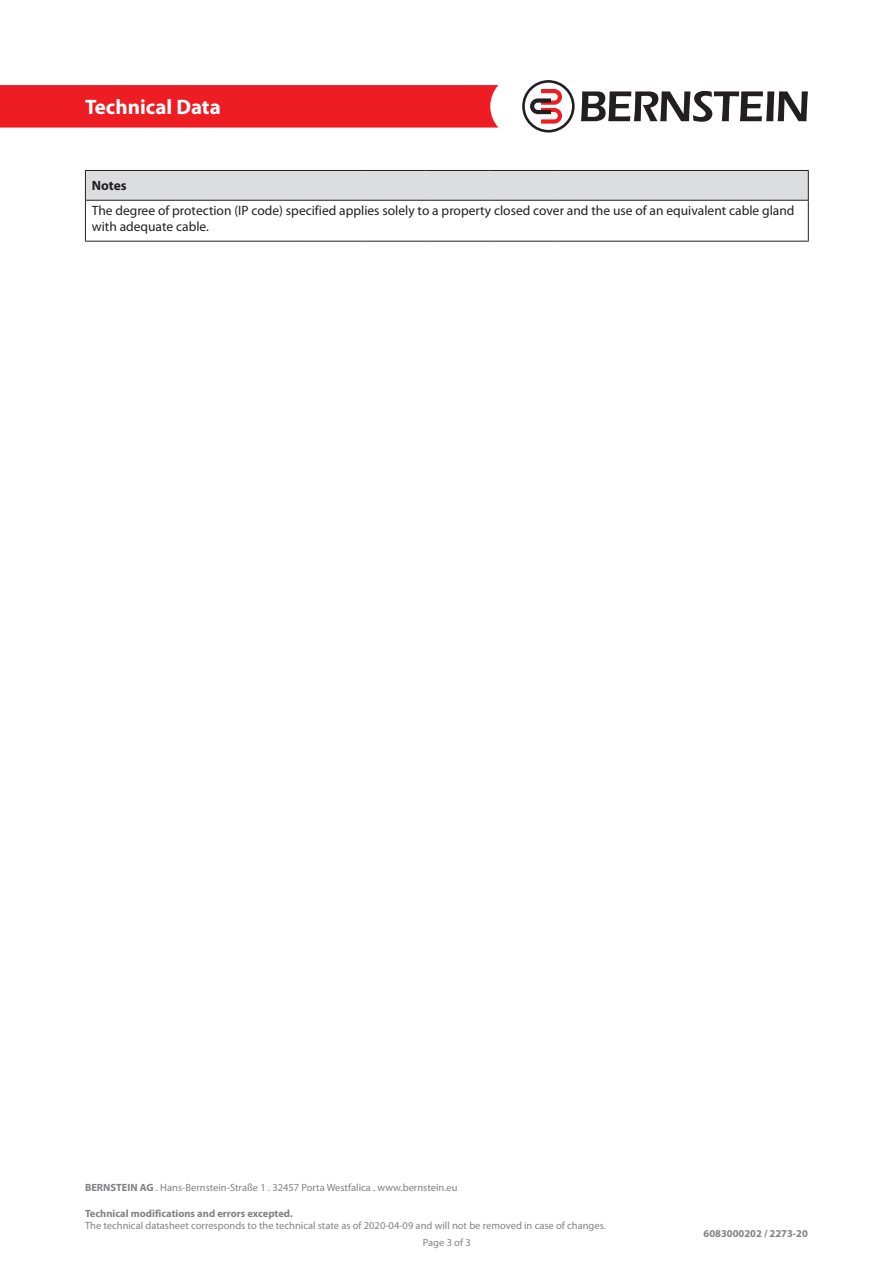
<style>
.page{position:relative;width:893px;height:1263px;background:#fff}
.page>*{position:absolute;margin:0;border:0;box-sizing:border-box;transform-origin:0 0}
.t1{font:700 21px "Myriad Pro";color:#fff}
.t2{font:13.5px/16.2px "Myriad Pro";color:#231f20}
.t3{font:700 13.5px "Myriad Pro";color:#231f20}
.t4{font:10.5px/16.8px "Myriad Pro";color:#808285}
.t5{font:700 10.5px "Myriad Pro";color:#808285}
.s1{font-weight:700}
</style>
<div class="page">
<div style="left:0;top:85px;width:498px;height:43px;background:#ee1d23"></div>
<svg style="left:581px;top:91px;width:227px;height:31px"></svg>
<svg style="left:522px;top:80px;width:53px;height:53px"></svg>
<div style="left:85px;top:171px;width:724px;height:29px;background:#dcdddf"></div>
<hr style="left:85px;top:201px;width:1px;height:40px;background:#231f20">
<hr style="left:808px;top:201px;width:1px;height:40px;background:#231f20">
<hr style="left:85px;top:170px;width:213px;height:1px;background:#231f20">
<hr style="left:298px;top:170px;width:64px;height:1px;background:#231f20">
<hr style="left:362px;top:170px;width:64px;height:1px;background:#231f20">
<hr style="left:426px;top:170px;width:63px;height:1px;background:#231f20">
<hr style="left:489px;top:170px;width:64px;height:1px;background:#231f20">
<hr style="left:553px;top:170px;width:256px;height:1px;background:#231f20">
<hr style="left:85px;top:200px;width:213px;height:1px;background:#231f20">
<hr style="left:298px;top:200px;width:64px;height:1px;background:#231f20">
<hr style="left:362px;top:200px;width:64px;height:1px;background:#231f20">
<hr style="left:426px;top:200px;width:63px;height:1px;background:#231f20">
<hr style="left:489px;top:200px;width:64px;height:1px;background:#231f20">
<hr style="left:553px;top:200px;width:256px;height:1px;background:#231f20">
<hr style="left:85px;top:241px;width:213px;height:1px;background:#231f20">
<hr style="left:298px;top:241px;width:64px;height:1px;background:#231f20">
<hr style="left:362px;top:241px;width:64px;height:1px;background:#231f20">
<hr style="left:426px;top:241px;width:63px;height:1px;background:#231f20">
<hr style="left:489px;top:241px;width:64px;height:1px;background:#231f20">
<hr style="left:553px;top:241px;width:256px;height:1px;background:#231f20">
<h1 class="t1" style="left:85px;top:93px;width:137px">Technical Data</h1>
<p class="t3" style="left:92px;top:177px;width:36px">Notes</p>
<p class="t2" style="left:92px;top:202px;width:704px">The degree of protection (IP code) specified applies solely to a property closed cover and the use of an equivalent cable gland with adequate cable.</p>
<p class="t4" style="left:85px;top:1179px;width:374px"><span class="s1">BERNSTEIN AG</span> . Hans-Bernstein-Straße 1 . 32457 Porta Westfalica . www.bernstein.eu</p>
<p class="t5" style="left:85px;top:1206px;width:209px">Technical modifications and errors excepted.</p>
<p class="t4" style="left:423px;top:1217px;width:184px;text-indent:-338px">The technical datasheet corresponds to the technical state as of 2020-04-09 and will not be removed in case of changes.<br>Page 3 of 3</p>
<p class="t5" style="left:704px;top:1227px;width:106px">6083000202 / 2273-20</p>
</div>
